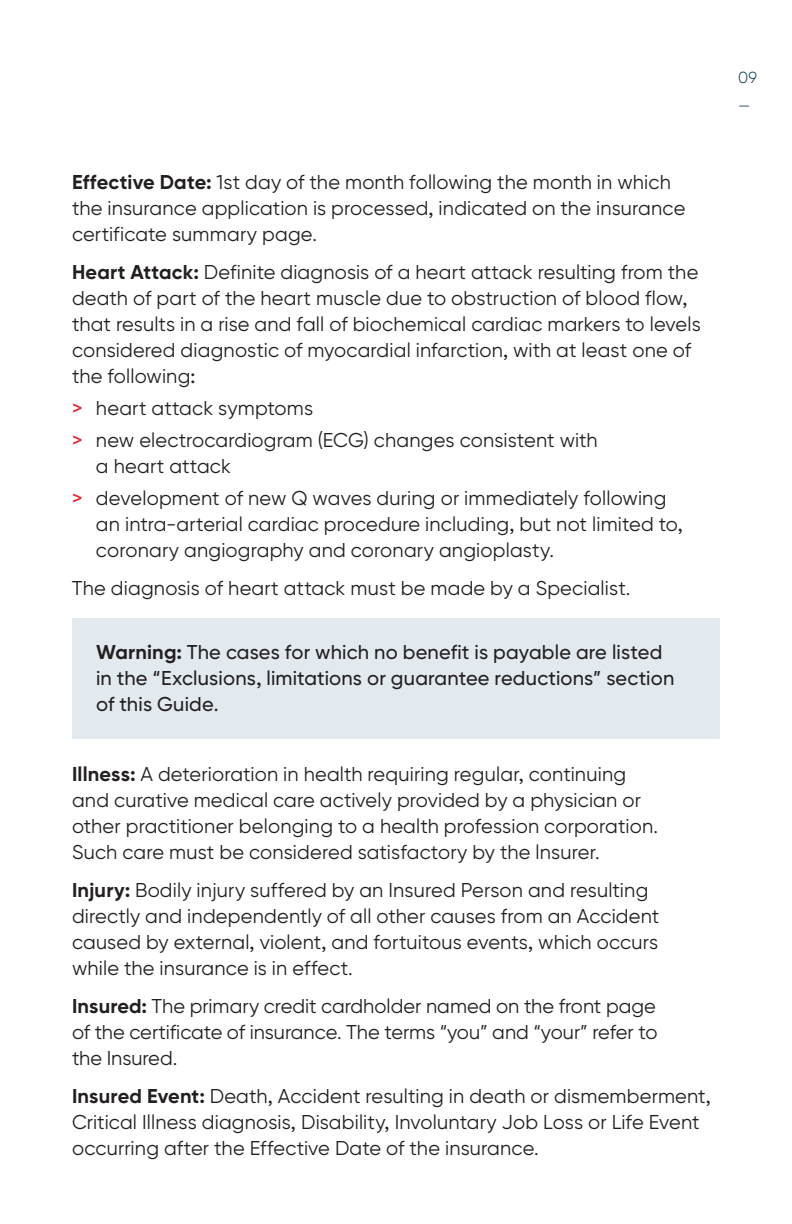
<style>
.page{position:relative;width:792px;height:1224px;background:#fff}
.page>*{position:absolute;margin:0;border:0;box-sizing:border-box;transform-origin:0 0}
.t1{font:20px/26px "Gilroy BN";letter-spacing:.01em;color:#231f20}
.t2{font:500 20px/26px "Gilroy BN";letter-spacing:.01em;color:#231f20}
.t3{font:300 16px/28px "Gilroy BN";color:#00314d}
.s1{font-weight:700}
.s2{font-weight:500;color:#ee1d23}
</style>
<div class="page">
<div style="left:72px;top:619px;width:648px;height:120px;background:#e2eaf0"></div>
<p class="t1" style="left:72px;top:171px;width:615px"><span class="s1">Effective Date:</span> 1st day of the month following the month in which the insurance application is processed, indicated on the insurance certificate summary page.</p>
<p class="t1" style="left:72px;top:261px;width:630px"><span class="s1">Heart Attack:</span> Definite diagnosis of a heart attack resulting from the death of part of the heart muscle due to obstruction of blood flow, that results in a rise and fall of biochemical cardiac markers to levels considered diagnostic of myocardial infarction, with at least one of the following:</p>
<p class="t1" style="left:72px;top:394px;width:527px;line-height:32px"><span class="s2">&gt;</span> heart attack symptoms<br><span class="s2">&gt;</span> new electrocardiogram (ECG) changes consistent with</p>
<p class="t1" style="left:72px;top:452px;width:596px;line-height:32px;text-indent:24px">a heart attack<br><span class="s2">&gt;</span> development of new Q waves during or immediately following</p>
<p class="t1" style="left:96px;top:513px;width:588px">an intra-arterial cardiac procedure including, but not limited to, coronary angiography and coronary angioplasty.</p>
<p class="t1" style="left:72px;top:577px;width:560px">The diagnosis of heart attack must be made by a Specialist.</p>
<p class="t2" style="left:96px;top:641px;width:580px"><span class="s1">Warning:</span> The cases for which no benefit is payable are listed in the “Exclusions, limitations or guarantee reductions” section of this Guide.</p>
<p class="t1" style="left:72px;top:763px;width:588px"><span class="s1">Illness:</span> A deterioration in health requiring regular, continuing and curative medical care actively provided by a physician or other practitioner belonging to a health profession corporation.<br>Such care must be considered satisfactory by the lnsurer.</p>
<p class="t1" style="left:72px;top:879px;width:589px"><span class="s1">Injury:</span> Bodily injury suffered by an Insured Person and resulting directly and independently of all other causes from an Accident caused by external, violent, and fortuitous events, which occurs while the insurance is in effect.</p>
<p class="t1" style="left:72px;top:995px;width:587px;text-align:justify"><span class="s1">Insured:</span> The primary credit cardholder named on the front page of the certificate of insurance. The terms “you” and “your” refer to the Insured.</p>
<p class="t1" style="left:72px;top:1085px;width:640px"><span class="s1">Insured Event:</span> Death, Accident resulting in death or dismemberment,<br>Critical Illness diagnosis, Disability, Involuntary Job Loss or Life Event occurring after the Effective Date of the insurance.</p>
<p class="t3" style="left:738px;top:65px;width:20px">09 —</p>
</div>
